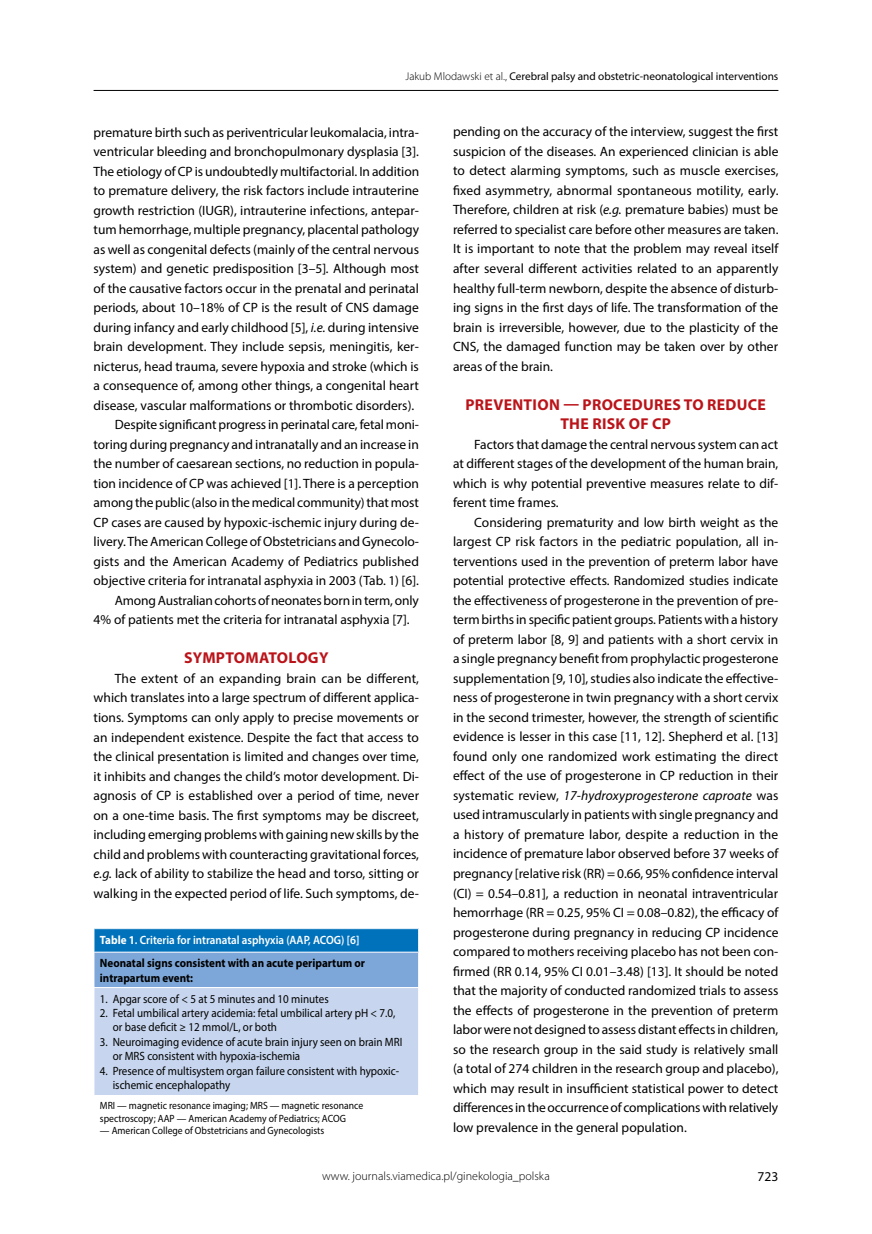
<style>
.page{position:relative;width:872px;height:1234px;background:#fff}
.page>*{position:absolute;margin:0;border:0;box-sizing:border-box;transform-origin:0 0}
.t1{font:700 15.75px/19.5px "Myriad Pro";letter-spacing:.02em;color:#ba141a;text-align:center}
.t2{font:13.5px/19.5px "Myriad Pro";color:#000;text-align:justify}
.t3{font:12px/14.4px "Myriad Pro";color:#000;scale:.92 1}
.t4{font:700 12px/23.5px "Myriad Pro";color:#000;scale:.92 1}
.t5{font:300 12px "Myriad Pro";color:#000}
.t6{font:11.25px "Myriad Pro";color:#000}
.t7{font:10.5px/12.6px "Myriad Pro";color:#000;scale:.92 1}
.s1{font-weight:300}
.s2{font-style:italic}
.s3{color:#fff}
.s4{font-weight:600;color:#fff}
</style>
<div class="page">
<hr style="left:94px;top:90px;width:684px;height:1px;background:#000">
<div style="left:94px;top:928px;width:324px;height:23px;background:#0072bc"></div>
<div style="left:94px;top:951px;width:324px;height:36px;background:#7da7d8"></div>
<div style="left:94px;top:987px;width:324px;height:107px;background:#c7d6ee"></div>
<hr style="left:94px;top:928px;width:325px;height:1px;background:#fff">
<svg style="left:94px;top:928px;width:1px;height:23px"></svg>
<svg style="left:418px;top:928px;width:1px;height:23px"></svg>
<hr style="left:94px;top:951px;width:325px;height:1px;background:#fff">
<hr style="left:94px;top:952px;width:1px;height:34px;background:#fff">
<hr style="left:94px;top:986px;width:325px;height:1px;background:#fff">
<hr style="left:94px;top:987px;width:1px;height:107px;background:#fff">
<p class="t6" style="left:405px;top:70px;width:374px"><span class="s1">Jakub Mlodawski et al.,</span> Cerebral palsy and obstetric-neonatological interventions</p>
<p class="t2" style="left:94px;top:122px;width:327px">premature birth such as periventricular leukomalacia, intra-</p>
<p class="t2" style="left:94px;top:141px;width:327px">ventricular bleeding and bronchopulmonary dysplasia [3].</p>
<p class="t2" style="left:94px;top:161px;width:327px">The etiology of CP is undoubtedly multifactorial. In addition</p>
<p class="t2" style="left:94px;top:180px;width:327px">to premature delivery, the risk factors include intrauterine</p>
<p class="t2" style="left:94px;top:200px;width:327px">growth restriction (IUGR), intrauterine infections, antepar-</p>
<p class="t2" style="left:94px;top:219px;width:327px">tum hemorrhage, multiple pregnancy, placental pathology</p>
<p class="t2" style="left:94px;top:239px;width:327px">as well as congenital defects (mainly of the central nervous</p>
<p class="t2" style="left:94px;top:258px;width:327px">system) and genetic predisposition [3–5]<span class="s2">.</span> Although most</p>
<p class="t2" style="left:94px;top:278px;width:327px">of the causative factors occur in the prenatal and perinatal</p>
<p class="t2" style="left:94px;top:297px;width:327px">periods, about 10–18% of CP is the result of CNS damage</p>
<p class="t2" style="left:94px;top:317px;width:327px">during infancy and early childhood [5], <span class="s2">i.e.</span> during intensive</p>
<p class="t2" style="left:94px;top:336px;width:327px">brain development. They include sepsis, meningitis, ker-</p>
<p class="t2" style="left:94px;top:356px;width:327px">nicterus, head trauma, severe hypoxia and stroke (which is</p>
<p class="t2" style="left:94px;top:375px;width:327px">a consequence of, among other things, a congenital heart</p>
<p class="t2" style="left:94px;top:395px;width:322px">disease, vascular malformations or thrombotic disorders).</p>
<p class="t2" style="left:115px;top:414px;width:305px">Despite significant progress in perinatal care, fetal moni-</p>
<p class="t2" style="left:94px;top:434px;width:327px">toring during pregnancy and intranatally and an increase in</p>
<p class="t2" style="left:94px;top:453px;width:327px">the number of caesarean sections, no reduction in popula-</p>
<p class="t2" style="left:94px;top:473px;width:327px">tion incidence of CP was achieved [1]. There is a perception</p>
<p class="t2" style="left:94px;top:492px;width:327px">among the public (also in the medical community) that most</p>
<p class="t2" style="left:94px;top:512px;width:327px">CP cases are caused by hypoxic-ischemic injury during de-</p>
<p class="t2" style="left:94px;top:531px;width:327px">livery. The American College of Obstetricians and Gynecolo-</p>
<p class="t2" style="left:94px;top:551px;width:327px">gists and the American Academy of Pediatrics published</p>
<p class="t2" style="left:94px;top:570px;width:327px">objective criteria for intranatal asphyxia in 2003 (Tab. 1) [6].</p>
<p class="t2" style="left:115px;top:590px;width:305px">Among Australian cohorts of neonates born in term, only</p>
<p class="t2" style="left:94px;top:609px;width:318px">4% of patients met the criteria for intranatal asphyxia [7].</p>
<p class="t1" style="left:184px;top:647px;width:146px">SYMPTOMATOLOGY</p>
<p class="t2" style="left:94px;top:668px;width:327px;text-indent:21px">The extent of an expanding brain can be different, which translates into a large spectrum of different applica&shy;tions. Symptoms can only apply to precise movements or an independent existence. Despite the fact that access to the clinical presentation is limited and changes over time, it inhibits and changes the child’s motor development. Di&shy;agnosis of CP is established over a period of time, never on a one-time basis. The first symptoms may be discreet, including emerging problems with gaining new skills by the child and problems with counteracting gravitational forces, <span class="s2">e.g.</span> lack of ability to stabilize the head and torso, sitting or walking in the expected period of life. Such symptoms, de-</p>
<p class="t4" style="left:100px;top:927px;width:290px"><span class="s3">Table 1</span><span class="s4">. Criteria for intranatal asphyxia (AAP, ACOG) [6]<br></span>Neonatal signs consistent with an acute peripartum or</p>
<p class="t4" style="left:100px;top:965px;width:103px">intrapartum event:</p>
<p class="t3" style="left:100px;top:990px;width:250px">1. Apgar score of &lt; 5 at 5 minutes and 10 minutes</p>
<p class="t3" style="left:113px;top:1005px;width:309px;text-indent:-13px">2. Fetal umbilical artery acidemia: fetal umbilical artery pH &lt; 7.0, or base deficit ≥ 12 mmol/L, or both</p>
<p class="t3" style="left:113px;top:1034px;width:316px;text-indent:-13px">3. Neuroimaging evidence of acute brain injury seen on brain MRI or MRS consistent with hypoxia-ischemia</p>
<p class="t3" style="left:113px;top:1062px;width:313px;text-indent:-13px">4. Presence of multisystem organ failure consistent with hypoxic&shy;ischemic encephalopathy</p>
<p class="t7" style="left:100px;top:1098px;width:288px">MRI — magnetic resonance imaging; MRS — magnetic resonance spectroscopy; AAP — American Academy of Pediatrics; ACOG</p>
<p class="t7" style="left:100px;top:1123px;width:245px">— American College of Obstetricians and Gynecologists</p>
<p class="t2" style="left:453px;top:122px;width:327px">pending on the accuracy of the interview, suggest the first suspicion of the diseases. An experienced clinician is able to detect alarming symptoms, such as muscle exercises, fixed asymmetry, abnormal spontaneous motility, early.<br>Therefore, children at risk (<span class="s2">e.g.</span> premature babies) must be referred to specialist care before other measures are taken.<br>It is important to note that the problem may reveal itself after several different activities related to an apparently healthy full-term newborn, despite the absence of disturb&shy;ing signs in the first days of life. The transformation of the brain is irreversible, however, due to the plasticity of the CNS, the damaged function may be taken over by other areas of the brain.</p>
<p class="t1" style="left:465px;top:394px;width:302px">PREVENTION — PROCEDURES TO REDUCE<br>THE RISK OF CP</p>
<p class="t2" style="left:453px;top:434px;width:327px;text-indent:21px">Factors that damage the central nervous system can act at different stages of the development of the human brain, which is why potential preventive measures relate to dif&shy;ferent time frames.</p>
<p class="t2" style="left:453px;top:512px;width:327px;text-indent:21px">Considering prematurity and low birth weight as the largest CP risk factors in the pediatric population, all in&shy;terventions used in the prevention of preterm labor have potential protective effects. Randomized studies indicate the effectiveness of progesterone in the prevention of pre&shy;term births in specific patient groups. Patients with a history of preterm labor [8, 9] and patients with a short cervix in a single pregnancy benefit from prophylactic progesterone supplementation [9, 10], studies also indicate the effective&shy;ness of progesterone in twin pregnancy with a short cervix in the second trimester, however, the strength of scientific evidence is lesser in this case [11, 12]. Shepherd et al. [13] found only one randomized work estimating the direct effect of the use of progesterone in CP reduction in their systematic review, <span class="s2">17-hydroxyprogesterone caproate</span> was used intramuscularly in patients with single pregnancy and a history of premature labor, despite a reduction in the incidence of premature labor observed before 37 weeks of pregnancy [relative risk (RR) = 0.66, 95% confidence interval (CI) = 0.54–0.81], a reduction in neonatal intraventricular hemorrhage (RR = 0.25, 95% CI = 0.08–0.82), the efficacy of progesterone during pregnancy in reducing CP incidence compared to mothers receiving placebo has not been con&shy;firmed (RR 0.14, 95% CI 0.01–3.48) [13]. It should be noted that the majority of conducted randomized trials to assess the effects of progesterone in the prevention of preterm labor were not designed to assess distant effects in children, so the research group in the said study is relatively small (a total of 274 children in the research group and placebo), which may result in insufficient statistical power to detect differences in the occurrence of complications with relatively low prevalence in the general population.</p>
<p class="t5" style="left:322px;top:1168px;width:229px">www. journals.viamedica.pl/ginekologia_polska</p>
<p class="t2" style="left:757px;top:1166px;width:22px">723</p>
</div>
